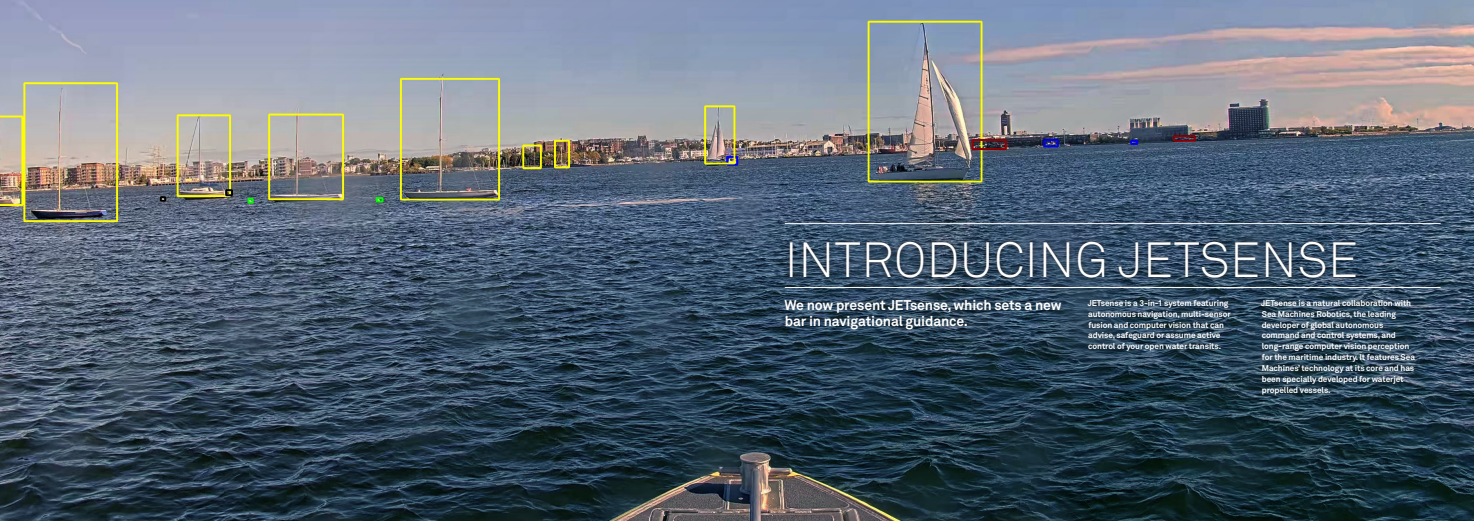
<style>
.page{position:relative;width:1474px;height:521px;background:#fff}
.page>*{position:absolute;margin:0;border:0;box-sizing:border-box;transform-origin:0 0}
.t1{font:48.82px "Akkurat Light Pro";letter-spacing:.01em;color:#fff}
.t2{font:700 14px/15.8px "Akkurat";letter-spacing:-.01em;color:#fff}
.t3{font:700 8.31px/10.9px "Akkurat";letter-spacing:-.01em;color:#fff}
</style>
<div class="page">
<img style="left:0;top:0;width:1473px;height:521px">
<div style="left:785px;top:236px;width:575px;height:46px;background:#231f20;opacity:.75"></div>
<div style="left:780px;top:218px;width:664px;height:11px;background:#231f20;opacity:.3"></div>
<hr style="left:784px;top:223px;width:656px;height:1px;background:#fff">
<div style="left:780px;top:282px;width:664px;height:11px;background:#231f20;opacity:.3"></div>
<hr style="left:784px;top:287px;width:656px;height:1px;background:#fff">
<div style="left:779px;top:294px;width:287px;height:40px;background:#231f20;opacity:.3"></div>
<div style="left:1082px;top:294px;width:153px;height:62px;background:#231f20;opacity:.3"></div>
<div style="left:1256px;top:294px;width:163px;height:105px;background:#231f20;opacity:.3"></div>
<p class="t1" style="left:784px;top:230px;width:575px">INTRODUCING JETSENSE</p>
<p class="t2" style="left:784px;top:297px;width:279px">We now present JETsense, which sets a new bar in navigational guidance.</p>
<p class="t3" style="left:1087px;top:297px;width:144px">JETsense is a 3-in-1 system featuring autonomous navigation, multi-sensor fusion and computer vision that can advise, safeguard or assume active control of your open water transits.</p>
<p class="t3" style="left:1261px;top:297px;width:155px">JETsense is a natural collaboration with Sea Machines Robotics, the leading developer of global autonomous command and control systems, and long-range computer vision perception for the maritime industry. It features Sea Machines’ technology at its core and has been specially developed for waterjet propelled vessels.</p>
</div>
